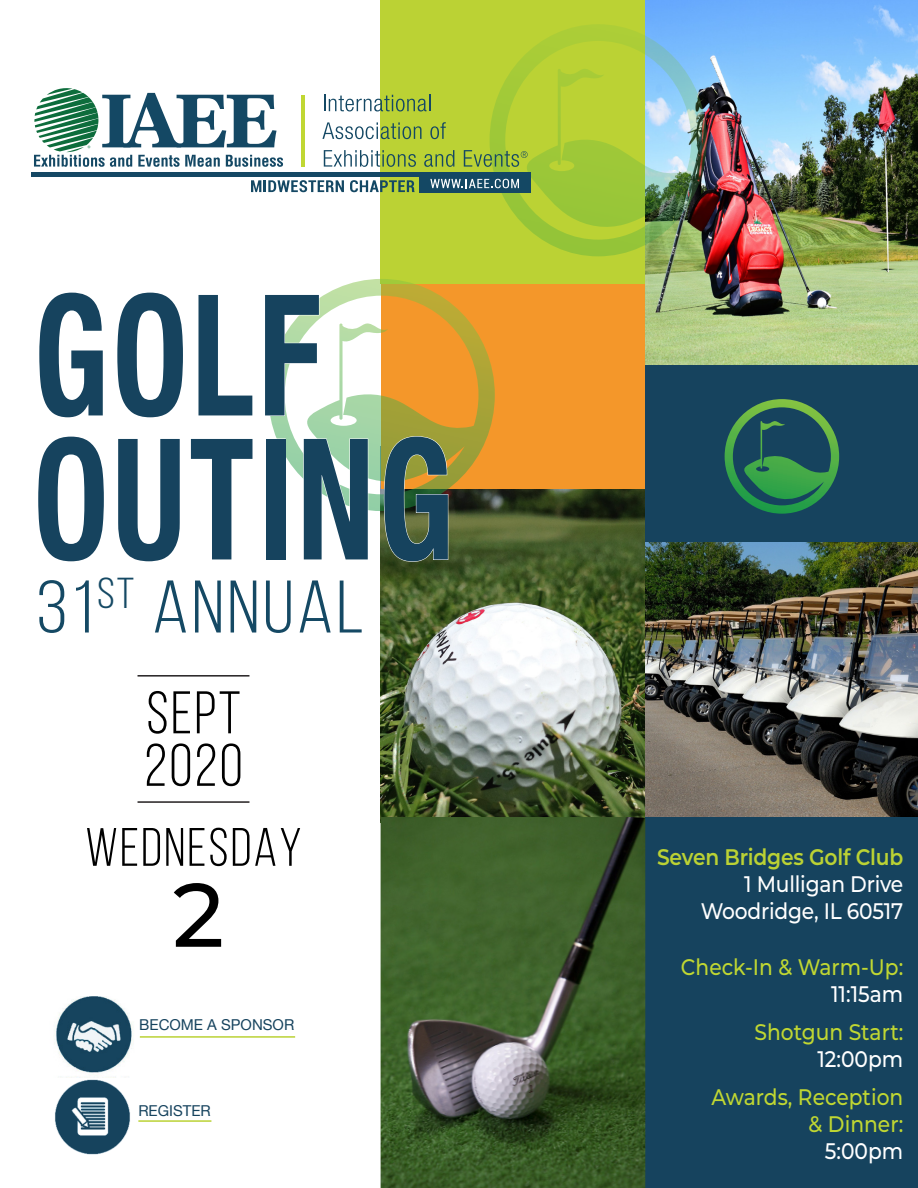
<style>
.page{position:relative;width:918px;height:1188px;background:#fff}
.page>*{position:absolute;margin:0;border:0;box-sizing:border-box;transform-origin:0 0}
.Header_-_Align_Right{font:700 condensed 168.75px/144px "Helvetica Neue";letter-spacing:.03em;color:#16435e;scale:.8 1}
.Dates{font:500 90px "Montserrat";color:#000}
.Subheader_-_Align_Ri{font:74.25px "Bebas Neue";letter-spacing:.04em;color:#154964;scale:1.11 1}
.Days{font:60px "Bebas Neue";letter-spacing:.04em;color:#000}
.Days-2{font:54px "Bebas Neue";letter-spacing:.04em;color:#000}
.t1{font:500 22.5px/27px "Montserrat";color:#c0d732;text-align:right;scale:.9 1}
.t2{font:500 22.5px/27px "Montserrat";letter-spacing:-.01em;color:#fff;text-align:right;scale:.9 1}
.Header_-_Align_Right-2{font:15px "Helvetica Neue";color:#16435e}
.s1{font-weight:600;color:#bbd234}
.s2{color:#fff}
</style>
<div class="page">
<img style="left:381px;top:488px;width:264px;height:329px">
<div style="left:645px;top:813px;width:273px;height:375px;background:#16435e"></div>
<div style="left:381px;top:0;width:264px;height:284px;background:#bbd234"></div>
<img style="left:381px;top:817px;width:264px;height:371px">
<div style="left:381px;top:284px;width:269px;height:204px;background:#f4972a"></div>
<img style="left:645px;top:542px;width:273px;height:274px">
<div style="left:646px;top:364px;width:272px;height:178px;background:#16435e"></div>
<svg style="left:725px;top:399px;width:114px;height:115px"></svg>
<img style="left:646px;top:0;width:272px;height:364px">
<svg style="left:270px;top:279px;width:225px;height:232px"></svg>
<svg style="left:268px;top:294px;width:52px;height:122px"></svg>
<svg style="left:303px;top:438px;width:66px;height:73px"></svg>
<svg style="left:384px;top:436px;width:65px;height:126px;background:#787f3f"></svg>
<svg style="left:490px;top:24px;width:217px;height:232px"></svg>
<div style="left:419px;top:177px;width:112px;height:16px;background:#144864"></div>
<svg style="left:430px;top:179px;width:89px;height:9px"></svg>
<div style="left:31px;top:172px;width:500px;height:5px;background:#144864"></div>
<svg style="left:251px;top:180px;width:93px;height:12px"></svg>
<svg style="left:350px;top:180px;width:65px;height:12px"></svg>
<svg style="left:324px;top:95px;width:106px;height:16px"></svg>
<svg style="left:322px;top:122px;width:100px;height:17px"></svg>
<svg style="left:430px;top:122px;width:16px;height:17px"></svg>
<svg style="left:324px;top:150px;width:92px;height:17px"></svg>
<svg style="left:424px;top:150px;width:30px;height:17px"></svg>
<svg style="left:464px;top:150px;width:64px;height:17px"></svg>
<svg style="left:34px;top:88px;width:249px;height:79px"></svg>
<hr style="left:301px;top:95px;width:4px;height:72px;background:#c0d733">
<hr style="left:138px;top:675px;width:111px;height:2px;background:#231f20">
<hr style="left:138px;top:801px;width:111px;height:2px;background:#231f20">
<img style="left:55px;top:1077px;width:75px;height:78px">
<img style="left:54px;top:996px;width:80px;height:81px">
<hr style="left:140px;top:1036px;width:155px;height:2px;background:#bbd234">
<hr style="left:138px;top:1120px;width:73px;height:2px;background:#bbd234">
<p class="Header_-_Align_Right" style="left:34px;top:272px;width:527px">GOLF<br>OUTING</p>
<p class="Subheader_-_Align_Ri" style="left:36px;top:567px;width:297px">31<sup>ST</sup> ANNUAL</p>
<p class="Days" style="left:146px;top:681px;width:96px">SEPT</p>
<p class="Days" style="left:144px;top:733px;width:100px">2020</p>
<p class="Days-2" style="left:85px;top:818px;width:218px">WEDNESDAY</p>
<p class="Dates" style="left:173px;top:852px;width:53px">2</p>
<p class="Header_-_Align_Right-2" style="left:139px;top:1014px;width:157px">BECOME A SPONSOR</p>
<p class="Header_-_Align_Right-2" style="left:138px;top:1099px;width:74px">REGISTER</p>
<p class="t2" style="left:657px;top:843px;width:275px"><span class="s1">Seven Bridges Golf Club<br></span>1 Mulligan Drive<br>Woodridge, IL 60517</p>
<p class="t1" style="left:681px;top:953px;width:249px">Check-In &amp; Warm-Up:<br><span class="s2">11:15am</span></p>
<p class="t1" style="left:754px;top:1017px;width:167px">Shotgun Start:<br><span class="s2">12:00pm</span></p>
<p class="t1" style="left:712px;top:1082px;width:215px">Awards, Reception &amp; Dinner:<br><span class="s2">5:00pm</span></p>
</div>
